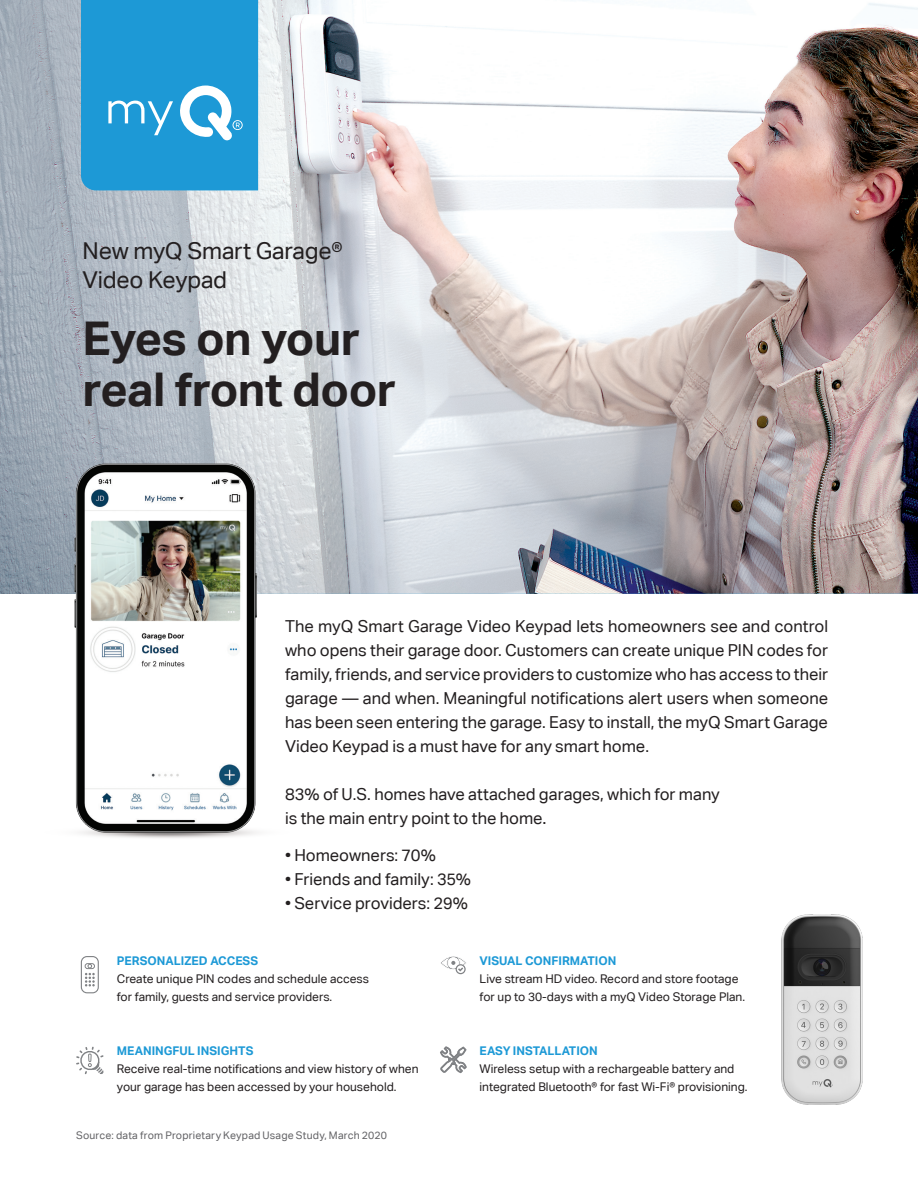
<style>
.page{position:relative;width:918px;height:1188px;background:#fff}
.page>*{position:absolute;margin:0;border:0;box-sizing:border-box;transform-origin:0 0}
.t1{font:700 46.5px/51px "Aktiv Grotesk";letter-spacing:-.01em;color:#231f20}
.t2{font:23.25px "Aktiv Grotesk";letter-spacing:-.01em;color:#231f20}
.t3{font:16.5px/24px "Aktiv Grotesk";color:#231f20;text-align:justify}
.t4{font:12px/18px "Aktiv Grotesk";color:#231f20}
.t5{font:700 12px "Aktiv Grotesk";color:#1d99d6}
.t6{font:10.5px "Aktiv Grotesk";letter-spacing:.015em;color:#636366}
.s1{font-size:18px}
</style>
<div class="page">
<img style="left:0;top:0;width:918px;height:594px">
<img style="left:32px;top:463px;width:261px;height:375px">
<svg style="left:81px;top:0;width:177px;height:190px;background:#2a9ed8"></svg>
<div style="left:85px;top:963px;width:10px;height:6px;border:1px solid #808285;border-radius:2px"></div>
<div style="left:81px;top:956px;width:18px;height:37px;border:1px solid #808285;border-radius:6px"></div>
<svg style="left:85px;top:964px;width:10px;height:22px"></svg>
<svg style="left:441px;top:956px;width:25px;height:18px"></svg>
<svg style="left:76px;top:1047px;width:28px;height:27px"></svg>
<svg style="left:440px;top:1047px;width:27px;height:26px"></svg>
<img style="left:781px;top:914px;width:82px;height:191px">
<p class="t2" style="left:83px;top:237px;width:262px">New myQ Smart Garage®</p>
<p class="t2" style="left:83px;top:266px;width:146px">Video Keypad</p>
<p class="t1" style="left:83px;top:313px;width:315px">Eyes on your real front door</p>
<p class="t3" style="left:285px;top:614px;width:545px">The myQ Smart Garage Video Keypad lets homeowners see and control who opens their garage door. Customers can create unique PIN codes for family, friends, and service providers to customize who has access to their garage — and when. Meaningful notifications alert users when someone has been seen entering the garage. Easy to install, the myQ Smart Garage Video Keypad is a must have for any smart home.</p>
<p class="t3" style="left:285px;top:782px;width:436px">83% of U.S. homes have attached garages, which for many</p>
<p class="t3" style="left:285px;top:806px;width:263px">is the main entry point to the home<span class="s1">.</span></p>
<p class="t3" style="left:285px;top:843px;width:152px">• Homeowners: 70%</p>
<p class="t3" style="left:285px;top:867px;width:187px">• Friends and family: 35%</p>
<p class="t3" style="left:285px;top:891px;width:184px">• Service providers: 29%</p>
<p class="t5" style="left:117px;top:953px;width:143px">PERSONALIZED ACCESS</p>
<p class="t4" style="left:117px;top:970px;width:254px">Create unique PIN codes and schedule access for family, guests and service providers.</p>
<p class="t5" style="left:117px;top:1043px;width:138px">MEANINGFUL INSIGHTS</p>
<p class="t4" style="left:117px;top:1060px;width:303px">Receive real-time notifications and view history of when your garage has been accessed by your household.</p>
<p class="t6" style="left:76px;top:1129px;width:312px">Source: data from Proprietary Keypad Usage Study, March 2020</p>
<p class="t5" style="left:480px;top:953px;width:138px">VISUAL CONFIRMATION</p>
<p class="t4" style="left:480px;top:969px;width:267px">Live stream HD video. Record and store footage for up to 30-days with a myQ Video Storage Plan.</p>
<p class="t5" style="left:480px;top:1043px;width:120px">EASY INSTALLATION</p>
<p class="t4" style="left:480px;top:1059px;width:270px">Wireless setup with a rechargeable battery and integrated Bluetooth® for fast Wi-Fi® provisioning.</p>
</div>
